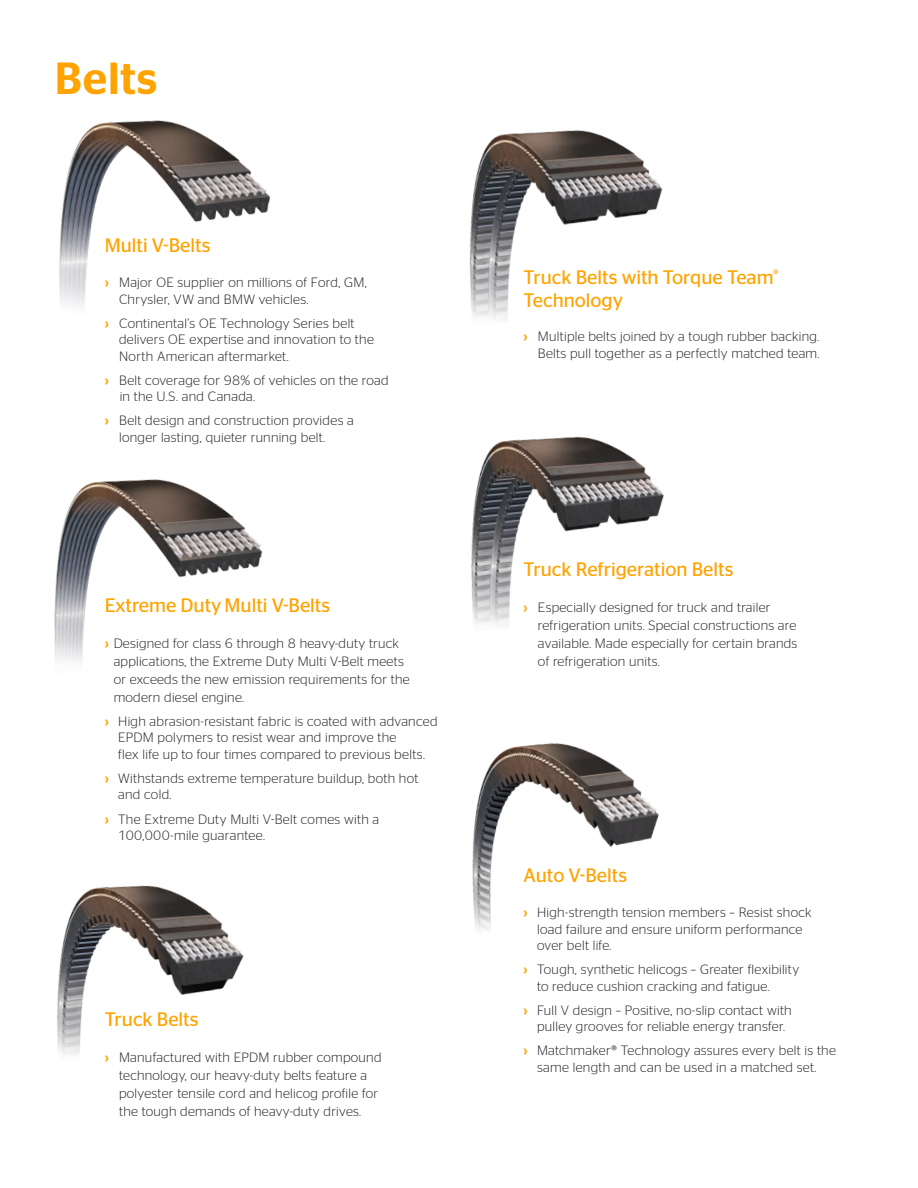
<style>
.page{position:relative;width:918px;height:1188px;background:#fff}
.page>*{position:absolute;margin:0;border:0;box-sizing:border-box;transform-origin:0 0}
.t1{font:500 45px "Continental Stag Sans";letter-spacing:.015em;color:#ffa300}
.t2{font:19.5px/23.4px "Continental Stag Sans";color:#ffa300}
.t3{font:300 13.5px/16.5px "Continental Stag Sans";letter-spacing:.02em;color:#231f20}
.s1{font-weight:500;color:#ffa300}
</style>
<div class="page">
<img style="left:57px;top:885px;width:187px;height:170px">
<img style="left:472px;top:743px;width:187px;height:188px">
<img style="left:59px;top:120px;width:212px;height:187px">
<img style="left:54px;top:479px;width:208px;height:183px">
<img style="left:471px;top:436px;width:193px;height:190px">
<img style="left:469px;top:130px;width:194px;height:189px">
<h1 class="t1" style="left:55px;top:52px;width:104px">Belts</h1>
<h2 class="t2" style="left:105px;top:233px;width:107px">Multi V-Belts</h2>
<p class="t3" style="left:119px;top:274px;width:249px;text-indent:-14px"><span class="s1">›</span> Major OE supplier on millions of Ford, GM,<br>Chrysler, VW and BMW vehicles.</p>
<p class="t3" style="left:119px;top:315px;width:256px;text-indent:-14px"><span class="s1">›</span> Continental’s OE Technology Series belt delivers OE expertise and innovation to the<br>North American aftermarket.</p>
<p class="t3" style="left:120px;top:372px;width:271px;text-indent:-15px"><span class="s1">›</span> Belt coverage for 98% of vehicles on the road in the U.S. and Canada.</p>
<p class="t3" style="left:119px;top:412px;width:236px;text-indent:-14px"><span class="s1">›</span> Belt design and construction provides a longer lasting, quieter running belt.</p>
<h2 class="t2" style="left:105px;top:593px;width:227px">Extreme Duty Multi V-Belts</h2>
<p class="t3" style="left:114px;top:634px;width:297px;line-height:18px;text-indent:-9px"><span class="s1">›</span> Designed for class 6 through 8 heavy-duty truck applications, the Extreme Duty Multi V-Belt meets or exceeds the new emission requirements for the modern diesel engine.</p>
<p class="t3" style="left:118px;top:713px;width:321px;text-indent:-14px"><span class="s1">›</span> High abrasion-resistant fabric is coated with advanced<br>EPDM polymers to resist wear and improve the<br>flex life up to four times compared to previous belts.</p>
<p class="t3" style="left:118px;top:770px;width:302px;text-indent:-14px"><span class="s1">›</span> Withstands extreme temperature buildup, both hot and cold.</p>
<p class="t3" style="left:118px;top:810px;width:263px;text-indent:-14px"><span class="s1">›</span> The Extreme Duty Multi V-Belt comes with a<br>100,000-mile guarantee.</p>
<h2 class="t2" style="left:105px;top:1007px;width:95px">Truck Belts</h2>
<p class="t3" style="left:119px;top:1048px;width:264px;line-height:18px;text-indent:-14px"><span class="s1">›</span> Manufactured with EPDM rubber compound technology, our heavy-duty belts feature a polyester tensile cord and helicog profile for the tough demands of heavy-duty drives.</p>
<h2 class="t2" style="left:524px;top:265px;width:256px">Truck Belts with Torque Team<sup>®<br></sup>Technology</h2>
<p class="t3" style="left:524px;top:328px;width:297px;text-align:right"><span class="s1">›</span> Multiple belts joined by a tough rubber backing.<br>Belts pull together as a perfectly matched team.</p>
<h2 class="t2" style="left:524px;top:557px;width:211px">Truck Refrigeration Belts</h2>
<p class="t3" style="left:538px;top:598px;width:261px;line-height:18px;text-indent:-14px"><span class="s1">›</span> Especially designed for truck and trailer refrigeration units. Special constructions are available. Made especially for certain brands of refrigeration units.</p>
<h2 class="t2" style="left:524px;top:863px;width:105px">Auto V-Belts</h2>
<p class="t3" style="left:537px;top:904px;width:276px;text-indent:-14px"><span class="s1">›</span> High-strength tension members – Resist shock load failure and ensure uniform performance over belt life.</p>
<p class="t3" style="left:537px;top:961px;width:264px;text-indent:-14px"><span class="s1">›</span> Tough, synthetic helicogs – Greater flexibility to reduce cushion cracking and fatigue.</p>
<p class="t3" style="left:524px;top:1002px;width:270px;text-align:center"><span class="s1">›</span> Full V design – Positive, no-slip contact with pulley grooves for reliable energy transfer.</p>
<p class="t3" style="left:524px;top:1042px;width:314px;text-align:center"><span class="s1">›</span> Matchmaker® Technology assures every belt is the same length and can be used in a matched set.</p>
</div>
